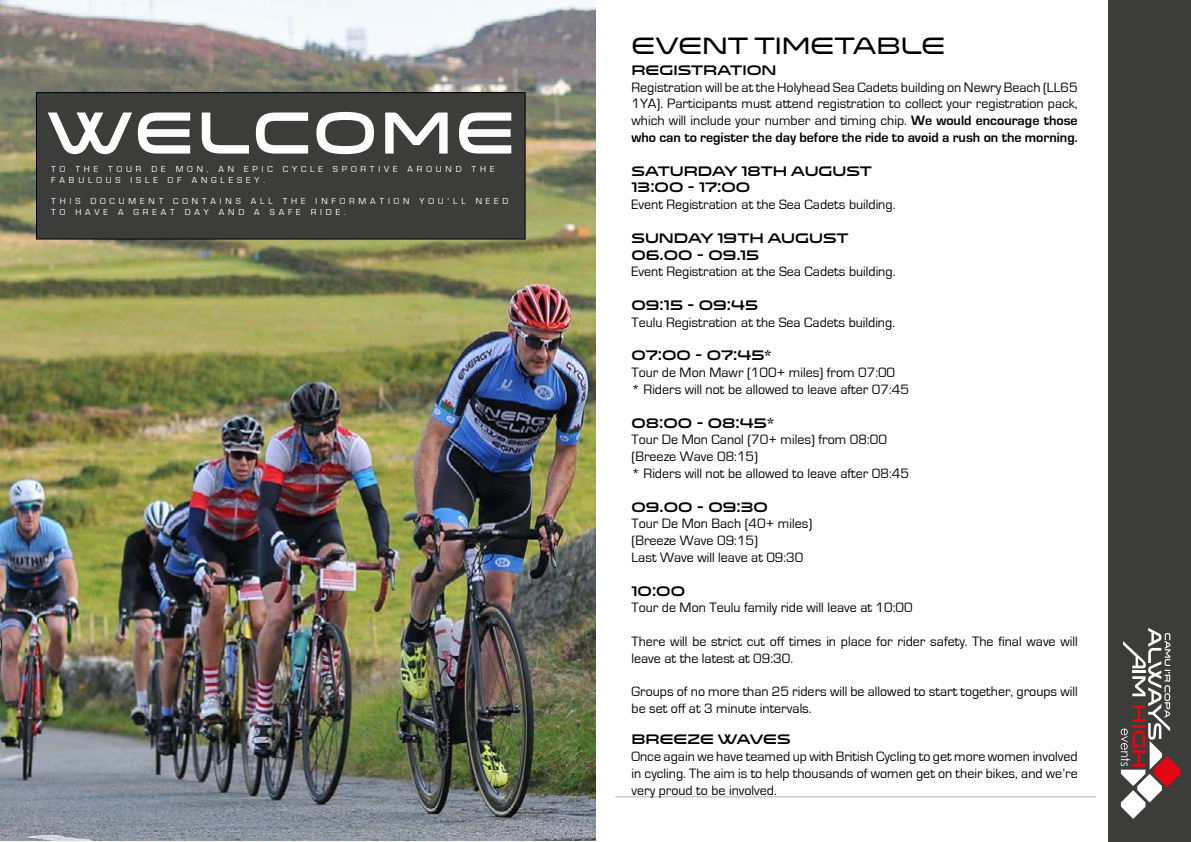
<style>
.page{position:relative;width:1191px;height:842px;background:#fff}
.page>*{position:absolute;margin:0;border:0;box-sizing:border-box;transform-origin:0 0}
.t1{font:60px "Venera 900";letter-spacing:.045em;color:#fff}
.t2{font:24px "Venera 700";color:#000}
.t3{font:14px/16.8px "Eurostile";color:#000}
.t4{font:14px/16.8px "Venera 900";color:#000}
.t5{font:9px/10.8px "Eurostile";letter-spacing:.43em;color:#fff}
.s1{font-weight:700}
</style>
<div class="page">
<img style="left:0;top:0;width:595px;height:840px">
<div style="left:1108px;top:0;width:83px;height:842px;background:#3c3c3b"></div>
<svg style="left:1120px;top:628px;width:60px;height:191px"></svg>
<hr style="left:615px;top:797px;width:481px;height:1px;background:#b3b2b2">
<div style="left:36px;top:93px;width:489px;height:146px;background:#3c3c3b"></div>
<div style="left:36px;top:92px;width:489px;height:148px;border:1px solid #000"></div>
<h1 class="t1" style="left:46px;top:96px;width:470px">WELCOME</h1>
<p class="t5" style="left:51px;top:164px;width:445px">TO THE TOUR DE MON, AN EPIC CYCLE SPORTIVE AROUND THE<br>FABULOUS ISLE OF ANGLESEY.</p>
<p class="t5" style="left:51px;top:196px;width:459px">THIS DOCUMENT CONTAINS ALL THE INFORMATION YOU’LL NEED<br>TO HAVE A GREAT DAY AND A SAFE RIDE.</p>
<h2 class="t2" style="left:631px;top:31px;width:315px">EVENT TIMETABLE</h2>
<p class="t4" style="left:631px;top:62px;width:147px">REGISTRATION</p>
<p class="t3" style="left:631px;top:79px;width:448px;text-align:justify">Registration will be at the Holyhead Sea Cadets building on Newry Beach (LL65<br>1YA). Participants must attend registration to collect your registration pack, which will include your number and timing chip. <span class="s1">We would encourage those who can to register the day before the ride to avoid a rush on the morning.</span></p>
<p class="t4" style="left:631px;top:163px;width:242px">SATURDAY 18TH AUGUST<br>13:00 - 17:00</p>
<p class="t3" style="left:631px;top:196px;width:265px">Event Registration at the Sea Cadets building.</p>
<p class="t4" style="left:631px;top:230px;width:218px">SUNDAY 19TH AUGUST<br>06.00 - 09.15</p>
<p class="t3" style="left:631px;top:264px;width:265px">Event Registration at the Sea Cadets building.</p>
<p class="t4" style="left:631px;top:297px;width:128px">09:15 - 09:45</p>
<p class="t3" style="left:631px;top:314px;width:265px">Teulu Registration at the Sea Cadets building.</p>
<p class="t4" style="left:631px;top:347px;width:142px">07:00 - 07:45*</p>
<p class="t3" style="left:631px;top:364px;width:279px">Tour de Mon Mawr (100+ miles) from 07:00<br>* Riders will not be allowed to leave after 07:45</p>
<p class="t4" style="left:631px;top:415px;width:144px">08:00 - 08:45*</p>
<p class="t3" style="left:631px;top:432px;width:279px">Tour De Mon Canol (70+ miles) from 08:00 (Breeze Wave 08:15)<br>* Riders will not be allowed to leave after 08:45</p>
<p class="t4" style="left:631px;top:499px;width:138px">09.00 - 09:30</p>
<p class="t3" style="left:631px;top:516px;width:182px">Tour De Mon Bach (40+ miles) (Breeze Wave 09:15)<br>Last Wave will leave at 09:30</p>
<p class="t4" style="left:631px;top:583px;width:55px">10:00</p>
<p class="t3" style="left:631px;top:600px;width:283px">Tour de Mon Teulu family ride will leave at 10:00</p>
<p class="t3" style="left:631px;top:633px;width:448px">There will be strict cut off times in place for rider safety. The final wave will leave at the latest at 09:30.</p>
<p class="t3" style="left:631px;top:684px;width:448px">Groups of no more than 25 riders will be allowed to start together, groups will be set off at 3 minute intervals.</p>
<p class="t4" style="left:631px;top:731px;width:160px">BREEZE WAVES</p>
<p class="t3" style="left:631px;top:748px;width:448px;text-align:justify">Once again we have teamed up with British Cycling to get more women involved in cycling. The aim is to help thousands of women get on their bikes, and we’re very proud to be involved.</p>
</div>
